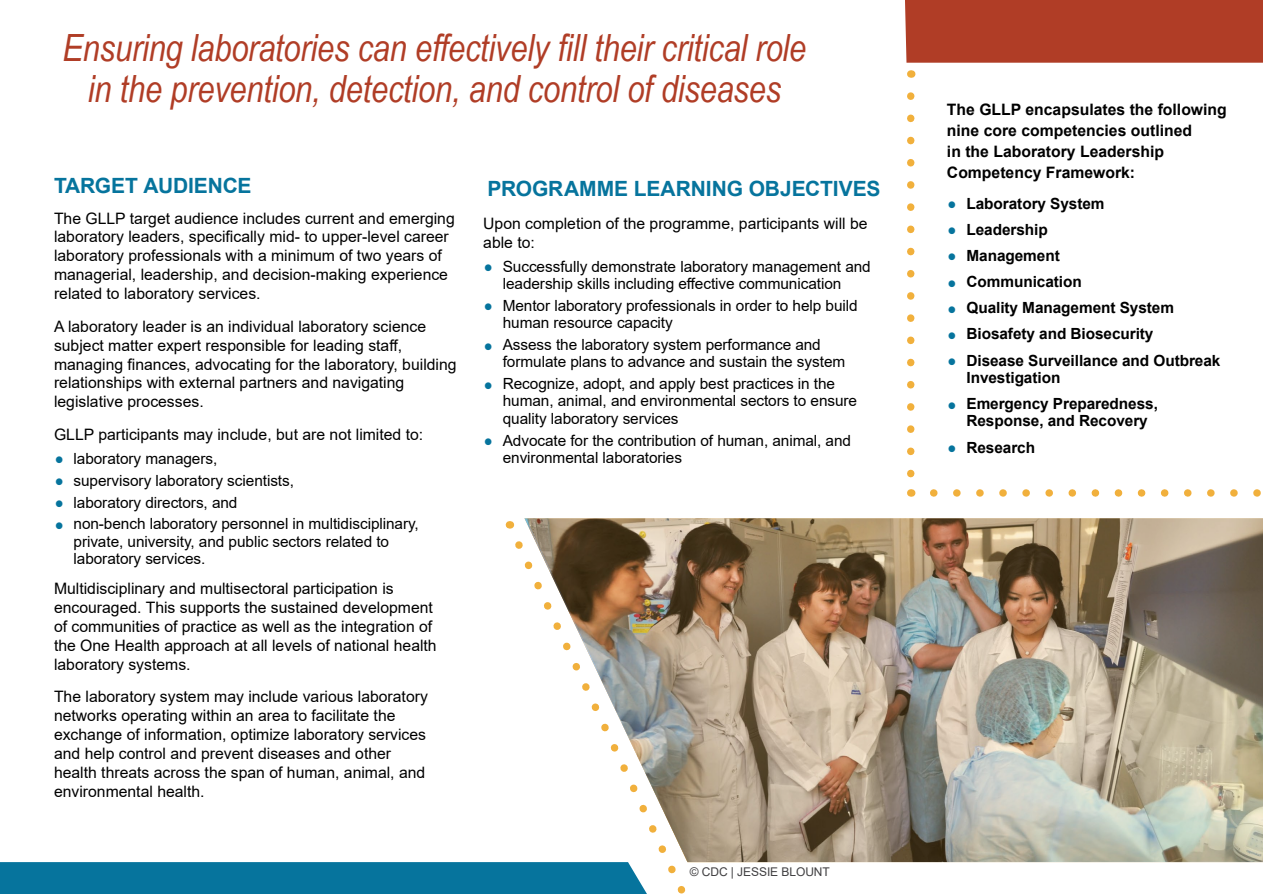
<style>
.page{position:relative;width:1263px;height:894px;background:#fff}
.page>*{position:absolute;margin:0;border:0;box-sizing:border-box;transform-origin:0 0}
.H2_Arial_26_Pt_Strong_Cond{font:italic 37.5px/40.5px "Arial Narrow";letter-spacing:-.005em;color:#b03d26;text-align:center}
.H3_Arial_10_5_Pt_reg_Ex_Sp_c___Ls_Sp{font:700 21px "Arial";letter-spacing:-.005em;color:#06749d}
.H3_Arial_14_pt_Teal{font:700 21px "Arial";letter-spacing:-.005em;color:#06749d}
.P_Arial_10_5_Pt_reg_Ex_Sp_c___Ls_Sp{font:15.75px/18.9px "Arial";color:#000}
.P_Arial_10_5_Pt_reg_Ex_Sp{font:700 15.75px/21px "Arial";color:#000}
.t1{font:15.3px/17.2px "Arial";letter-spacing:-.005em;color:#000}
.t2{font:700 15.3px/17.2px "Arial";letter-spacing:-.005em;color:#000}
.t3{font:12px "Arial";letter-spacing:-.005em;color:#414042}
</style>
<div class="page">
<div style="left:0;top:862px;width:509px;height:31px;background:#06749d"></div>
<div style="left:905px;top:0;width:358px;height:63px;background:#b03d26"></div>
<svg style="left:907px;top:96px;width:7px;height:382px"></svg>
<svg style="left:933px;top:489px;width:328px;height:7px"></svg>
<svg style="left:509px;top:541px;width:186px;height:352px"></svg>
<img style="left:524px;top:518px;width:739px;height:343px">
<h2 class="H2_Arial_26_Pt_Strong_Cond" style="left:63px;top:27px;width:745px">Ensuring laboratories can effectively fill their critical role in the prevention, detection, and control of diseases</h2>
<h3 class="H3_Arial_14_pt_Teal" style="left:54px;top:171px;width:199px">TARGET AUDIENCE</h3>
<p class="P_Arial_10_5_Pt_reg_Ex_Sp_c___Ls_Sp" style="left:54px;top:208px;width:402px">The GLLP target audience includes current and emerging laboratory leaders, specifically mid- to upper-level career laboratory professionals with a minimum of two years of managerial, leadership, and decision-making experience related to laboratory services.</p>
<p class="P_Arial_10_5_Pt_reg_Ex_Sp_c___Ls_Sp" style="left:54px;top:316px;width:404px">A laboratory leader is an individual laboratory science subject matter expert responsible for leading staff, managing finances, advocating for the laboratory, building relationships with external partners and navigating legislative processes.</p>
<p class="P_Arial_10_5_Pt_reg_Ex_Sp_c___Ls_Sp" style="left:54px;top:424px;width:371px">GLLP participants may include, but are not limited to:</p>
<p class="t1" style="left:74px;top:449px;width:145px">laboratory managers,</p>
<p class="t1" style="left:74px;top:471px;width:222px">supervisory laboratory scientists,</p>
<p class="t1" style="left:74px;top:493px;width:165px">laboratory directors, and</p>
<p class="t1" style="left:74px;top:515px;width:347px">non-bench laboratory personnel in multidisciplinary, private, university, and public sectors related to laboratory services.</p>
<p class="P_Arial_10_5_Pt_reg_Ex_Sp_c___Ls_Sp" style="left:54px;top:579px;width:384px">Multidisciplinary and multisectoral participation is encouraged. This supports the sustained development of communities of practice as well as the integration of the One Health approach at all levels of national health laboratory systems.</p>
<p class="P_Arial_10_5_Pt_reg_Ex_Sp_c___Ls_Sp" style="left:54px;top:687px;width:375px">The laboratory system may include various laboratory networks operating within an area to facilitate the exchange of information, optimize laboratory services and help control and prevent diseases and other health threats across the span of human, animal, and environmental health.</p>
<h3 class="H3_Arial_10_5_Pt_reg_Ex_Sp_c___Ls_Sp" style="left:487px;top:174px;width:394px">PROGRAMME LEARNING OBJECTIVES</h3>
<p class="P_Arial_10_5_Pt_reg_Ex_Sp_c___Ls_Sp" style="left:483px;top:214px;width:386px">Upon completion of the programme, participants will be able to:</p>
<p class="t1" style="left:503px;top:257px;width:369px">Successfully demonstrate laboratory management and leadership skills including effective communication</p>
<p class="t1" style="left:503px;top:296px;width:356px">Mentor laboratory professionals in order to help build human resource capacity</p>
<p class="t1" style="left:503px;top:336px;width:344px">Assess the laboratory system performance and formulate plans to advance and sustain the system</p>
<p class="t1" style="left:503px;top:375px;width:356px">Recognize, adopt, and apply best practices in the human, animal, and environmental sectors to ensure quality laboratory services</p>
<p class="t1" style="left:503px;top:431px;width:350px">Advocate for the contribution of human, animal, and environmental laboratories</p>
<p class="t3" style="left:689px;top:862px;width:142px">© CDC | JESSIE BLOUNT</p>
<p class="P_Arial_10_5_Pt_reg_Ex_Sp" style="left:947px;top:99px;width:281px">The GLLP encapsulates the following nine core competencies outlined<br>in the Laboratory Leadership<br>Competency Framework:</p>
<p class="t2" style="left:966px;top:195px;width:140px">Laboratory System</p>
<p class="t2" style="left:966px;top:221px;width:83px">Leadership</p>
<p class="t2" style="left:966px;top:247px;width:95px">Management</p>
<p class="t2" style="left:966px;top:273px;width:117px">Communication</p>
<p class="t2" style="left:966px;top:299px;width:209px">Quality Management System</p>
<p class="t2" style="left:966px;top:325px;width:188px">Biosafety and Biosecurity</p>
<p class="t2" style="left:966px;top:351px;width:255px">Disease Surveillance and Outbreak<br>Investigation</p>
<p class="t2" style="left:966px;top:395px;width:193px">Emergency Preparedness,<br>Response, and Recovery</p>
<p class="t2" style="left:966px;top:438px;width:70px">Research</p>
</div>
